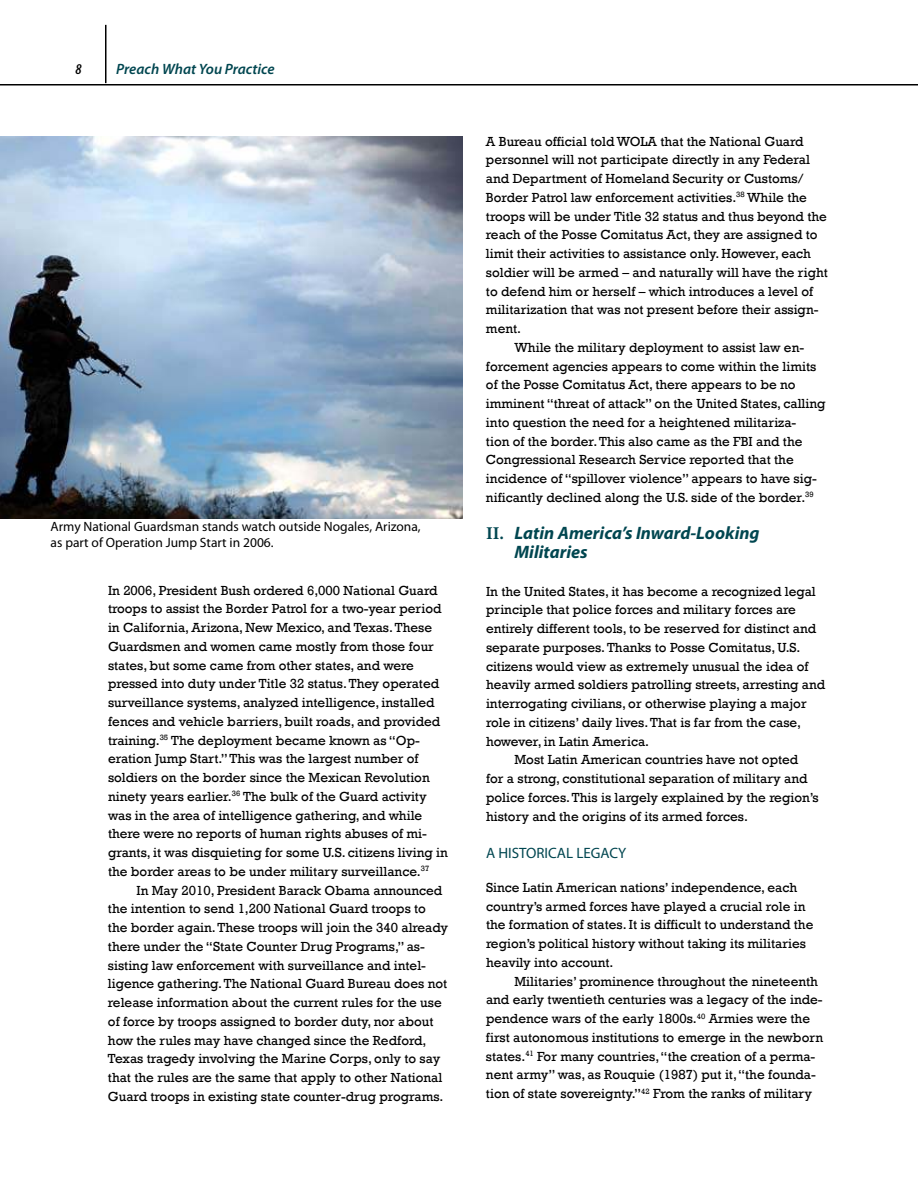
<style>
.page{position:relative;width:918px;height:1188px;background:#fff}
.page>*{position:absolute;margin:0;border:0;box-sizing:border-box;transform-origin:0 0}
.t1{font:italic 700 18px/18.8px "Myriad Pro";color:#004650}
.t2{font:italic 600 15px "Myriad Pro";color:#004650}
.t3{font:15px "Myriad Pro";color:#004650}
.t4{font:italic 600 condensed 15px "Myriad Pro";color:#000}
.t5{font:13.5px/18.8px "Rockwell";color:#000}
.t6{font:13.5px/16.2px "Myriad Pro";color:#000}
.s1{font-family:"Minion Pro";font-style:normal}
</style>
<div class="page">
<hr style="left:0;top:84px;width:918px;height:1px;background:#000">
<hr style="left:105px;top:25px;width:2px;height:58px;background:#000">
<img style="left:0;top:136px;width:462px;height:382px">
<p class="t4" style="left:76px;top:60px;width:8px">8</p>
<p class="t2" style="left:116px;top:63px;width:160px">Preach What You Practice</p>
<p class="t6" style="left:51px;top:520px;width:372px">Army National Guardsman stands watch outside Nogales, Arizona, as part of Operation Jump Start in 2006.</p>
<p class="t5" style="left:108px;top:582px;width:341px">In 2006, President Bush ordered 6,000 National Guard troops to assist the Border Patrol for a two-year period in California, Arizona, New Mexico, and Texas. These Guardsmen and women came mostly from those four states, but some came from other states, and were pressed into duty under Title 32 status. They operated surveillance systems, analyzed intelligence, installed fences and vehicle barriers, built roads, and provided training.<sup>35</sup> The deployment became known as “Op&shy;eration Jump Start.” This was the largest number of soldiers on the border since the Mexican Revolution ninety years earlier.<sup>36</sup> The bulk of the Guard activity was in the area of intelligence gathering, and while there were no reports of human rights abuses of mi&shy;grants, it was disquieting for some U.S. citizens living in the border areas to be under military surveillance.<sup>37</sup></p>
<p class="t5" style="left:108px;top:882px;width:342px;text-indent:28px">In May 2010, President Barack Obama announced the intention to send 1,200 National Guard troops to the border again. These troops will join the 340 already there under the “State Counter Drug Programs,” as&shy;sisting law enforcement with surveillance and intel&shy;ligence gathering. The National Guard Bureau does not release information about the current rules for the use of force by troops assigned to border duty, nor about how the rules may have changed since the Redford, Texas tragedy involving the Marine Corps, only to say that the rules are the same that apply to other National Guard troops in existing state counter-drug programs.</p>
<p class="t5" style="left:486px;top:133px;width:319px">A Bureau official told WOLA that the National Guard</p>
<p class="t5" style="left:486px;top:152px;width:326px">personnel will not participate directly in any Federal</p>
<p class="t5" style="left:486px;top:170px;width:319px">and Department of Homeland Security or Customs/</p>
<p class="t5" style="left:486px;top:189px;width:322px">Border Patrol law enforcement activities.<sup>38</sup> While the</p>
<p class="t5" style="left:486px;top:208px;width:342px">troops will be under Title 32 status and thus beyond the</p>
<p class="t5" style="left:486px;top:227px;width:333px">reach of the Posse Comitatus Act, they are assigned to</p>
<p class="t5" style="left:486px;top:245px;width:327px">limit their activities to assistance only. However, each</p>
<p class="t5" style="left:486px;top:264px;width:343px">soldier will be armed – and naturally will have the right</p>
<p class="t5" style="left:486px;top:283px;width:329px">to defend him or herself – which introduces a level of</p>
<p class="t5" style="left:486px;top:302px;width:334px">militarization that was not present before their assign-</p>
<p class="t5" style="left:486px;top:320px;width:37px">ment.</p>
<p class="t5" style="left:514px;top:339px;width:291px">While the military deployment to assist law en-</p>
<p class="t5" style="left:486px;top:358px;width:332px">forcement agencies appears to come within the limits</p>
<p class="t5" style="left:486px;top:377px;width:311px">of the Posse Comitatus Act, there appears to be no</p>
<p class="t5" style="left:486px;top:395px;width:341px">imminent “threat of attack” on the United States, calling</p>
<p class="t5" style="left:486px;top:414px;width:312px">into question the need for a heightened militariza-</p>
<p class="t5" style="left:486px;top:433px;width:318px">tion of the border. This also came as the FBI and the</p>
<p class="t5" style="left:486px;top:452px;width:309px">Congressional Research Service reported that the</p>
<p class="t5" style="left:486px;top:470px;width:333px">incidence of “spillover violence” appears to have sig-</p>
<p class="t5" style="left:486px;top:489px;width:329px">nificantly declined along the U.S. side of the border.<sup>39</sup></p>
<h1 class="t1" style="left:515px;top:525px;width:247px;text-indent:-29px"><span class="s1">II.</span> Latin America’s Inward-Looking<br>Militaries</h1>
<p class="t5" style="left:486px;top:583px;width:331px">In the United States, it has become a recognized legal</p>
<p class="t5" style="left:486px;top:602px;width:311px">principle that police forces and military forces are</p>
<p class="t5" style="left:486px;top:620px;width:332px">entirely different tools, to be reserved for distinct and</p>
<p class="t5" style="left:486px;top:639px;width:316px">separate purposes. Thanks to Posse Comitatus, U.S.</p>
<p class="t5" style="left:486px;top:658px;width:324px">citizens would view as extremely unusual the idea of</p>
<p class="t5" style="left:486px;top:677px;width:341px">heavily armed soldiers patrolling streets, arresting and</p>
<p class="t5" style="left:486px;top:695px;width:322px">interrogating civilians, or otherwise playing a major</p>
<p class="t5" style="left:486px;top:714px;width:316px">role in citizens’ daily lives. That is far from the case,</p>
<p class="t5" style="left:486px;top:733px;width:165px">however, in Latin America.</p>
<p class="t5" style="left:514px;top:752px;width:285px">Most Latin American countries have not opted</p>
<p class="t5" style="left:486px;top:770px;width:323px">for a strong, constitutional separation of military and</p>
<p class="t5" style="left:486px;top:789px;width:334px">police forces. This is largely explained by the region’s</p>
<p class="t5" style="left:486px;top:808px;width:263px">history and the origins of its armed forces.</p>
<p class="t3" style="left:486px;top:847px;width:142px">A HISTORICAL LEGACY</p>
<p class="t5" style="left:486px;top:879px;width:329px">Since Latin American nations’ independence, each country’s armed forces have played a crucial role in the formation of states. It is difficult to understand the region’s political history without taking its militaries heavily into account.</p>
<p class="t5" style="left:486px;top:973px;width:339px;text-indent:28px">Militaries’ prominence throughout the nineteenth and early twentieth centuries was a legacy of the inde&shy;pendence wars of the early 1800s.<sup>40</sup> Armies were the first autonomous institutions to emerge in the newborn states.<sup>41</sup> For many countries, “the creation of a perma&shy;nent army” was, as Rouquie (1987) put it, “the founda&shy;tion of state sovereignty.”<sup>42</sup> From the ranks of military</p>
</div>
